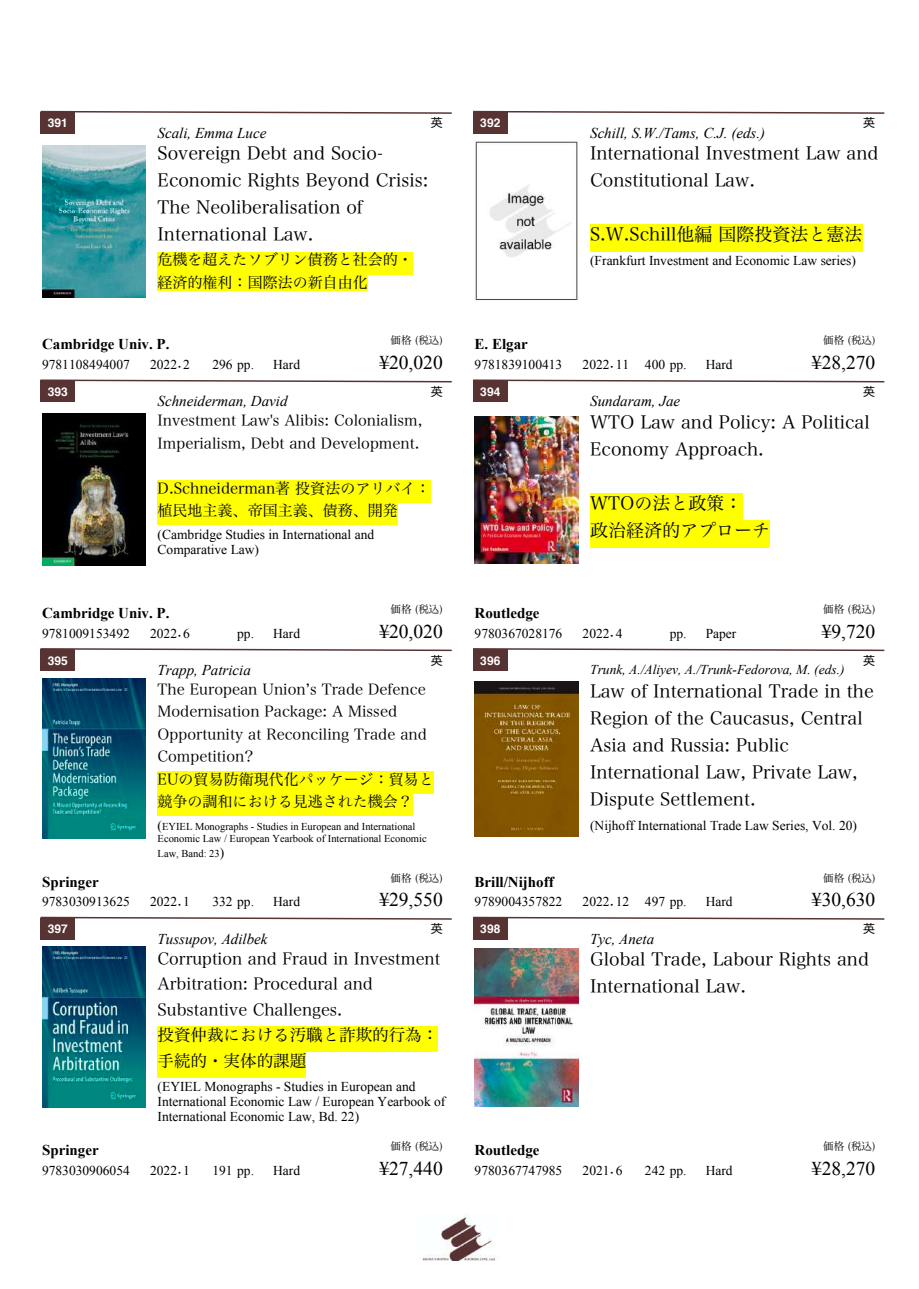
<style>
.page{position:relative;width:919px;height:1289px;background:#fff}
.page>*{position:absolute;margin:0;border:0;box-sizing:border-box;transform-origin:0 0}
.t1{font:19.5px "Times New Roman";color:#000}
.t2{font:18px/27px "Hira Min Pro N W3";color:#000}
.t3{font:16.5px/25.5px "Hira Min Pro N W3";color:#000}
.t4{font:15px/22.5px "Hira Min Pro N W3";color:#000}
.t5{font:italic 15px "Times New Roman";color:#000}
.t6{font:700 15px "Times New Roman";color:#000}
.t7{font:13.5px/15px "Times New Roman";color:#000}
.t8{font:italic 13.5px "Times New Roman";color:#000}
.t9{font:700 12px "Helvetica";color:#fff}
.t10{font:12px "Hira Maru Pro N W4";color:#000}
.t11{font:10.5px/12px "Times New Roman";color:#000}
.t12{font:10.5px "Hira Min Pro N W3";color:#000}
.s1{font-family:"Hira Min Pro N W3"}
.s2{font-size:13.5px}
</style>
<div class="page">
<div style="left:41px;top:112px;width:34px;height:21px;background:#583334"></div>
<div style="left:158px;top:252px;width:255px;height:22px;background:#ff0"></div>
<div style="left:158px;top:274px;width:210px;height:17px;background:#ff0"></div>
<img style="left:42px;top:145px;width:104px;height:152px">
<svg style="left:40px;top:110px;width:412px;height:5px"></svg>
<div style="left:473px;top:112px;width:34px;height:21px;background:#583334"></div>
<div style="left:590px;top:225px;width:273px;height:27px;background:#ff0"></div>
<img style="left:475px;top:141px;width:103px;height:160px">
<svg style="left:473px;top:110px;width:412px;height:5px"></svg>
<div style="left:41px;top:381px;width:34px;height:21px;background:#583334"></div>
<div style="left:158px;top:480px;width:273px;height:22px;background:#ff0"></div>
<div style="left:158px;top:502px;width:240px;height:23px;background:#ff0"></div>
<img style="left:42px;top:414px;width:104px;height:152px">
<svg style="left:40px;top:379px;width:412px;height:4px"></svg>
<div style="left:473px;top:381px;width:34px;height:21px;background:#583334"></div>
<div style="left:590px;top:493px;width:153px;height:27px;background:#ff0"></div>
<div style="left:590px;top:520px;width:180px;height:27px;background:#ff0"></div>
<img style="left:474px;top:417px;width:104px;height:146px">
<svg style="left:473px;top:379px;width:412px;height:4px"></svg>
<div style="left:41px;top:649px;width:34px;height:21px;background:#583334"></div>
<div style="left:158px;top:771px;width:276px;height:22px;background:#ff0"></div>
<div style="left:158px;top:793px;width:255px;height:23px;background:#ff0"></div>
<img style="left:42px;top:678px;width:104px;height:160px">
<svg style="left:40px;top:648px;width:412px;height:4px"></svg>
<div style="left:473px;top:649px;width:34px;height:21px;background:#583334"></div>
<img style="left:474px;top:681px;width:104px;height:156px">
<svg style="left:473px;top:648px;width:412px;height:4px"></svg>
<div style="left:41px;top:918px;width:34px;height:21px;background:#583334"></div>
<div style="left:158px;top:1026px;width:280px;height:25px;background:#ff0"></div>
<div style="left:158px;top:1051px;width:148px;height:26px;background:#ff0"></div>
<img style="left:42px;top:946px;width:104px;height:161px">
<svg style="left:40px;top:916px;width:412px;height:4px"></svg>
<div style="left:473px;top:918px;width:34px;height:21px;background:#583334"></div>
<img style="left:474px;top:948px;width:104px;height:158px">
<svg style="left:473px;top:916px;width:412px;height:4px"></svg>
<img style="left:422px;top:1213px;width:74px;height:47px">
<p class="t9" style="left:48px;top:118px;width:22px">391</p>
<p class="t10" style="left:431px;top:112px;width:13px">英</p>
<p class="t5" style="left:158px;top:124px;width:110px">Scali, Emma Luce</p>
<h2 class="t2" style="left:158px;top:138px;width:272px">Sovereign Debt and Socio-<br>Economic Rights Beyond Crisis:<br>The Neoliberalisation of<br>International Law.</h2>
<p class="t4" style="left:158px;top:247px;width:256px">危機を超えたソブリン債務と社会的・経済的権利：国際法の新自由化</p>
<p class="t9" style="left:480px;top:118px;width:22px">392</p>
<p class="t10" style="left:863px;top:112px;width:13px">英</p>
<p class="t5" style="left:590px;top:124px;width:176px">Schill, S.W./Tams, C.J. (eds.)</p>
<h2 class="t2" style="left:590px;top:138px;width:290px">International Investment Law and<br>Constitutional Law.</h2>
<h2 class="t2" style="left:590px;top:219px;width:274px">S.W.Schill他編 国際投資法と憲法</h2>
<p class="t7" style="left:590px;top:253px;width:267px">(Frankfurt Investment and Economic Law series)</p>
<p class="t6" style="left:42px;top:336px;width:129px">Cambridge Univ. P.</p>
<p class="t12" style="left:390px;top:331px;width:54px">価格 (税込)</p>
<p class="t6" style="left:474px;top:336px;width:55px">E. Elgar</p>
<p class="t12" style="left:823px;top:331px;width:54px">価格 (税込)</p>
<p class="t7" style="left:42px;top:357px;width:89px">9781108494007</p>
<p class="t7" style="left:150px;top:357px;width:41px">2022<span class="s1">.</span>2</p>
<p class="t7" style="left:212px;top:357px;width:43px">296 pp.</p>
<p class="t7" style="left:273px;top:357px;width:28px">Hard</p>
<h1 class="t1" style="left:379px;top:351px;width:65px">¥20,020</h1>
<p class="t7" style="left:474px;top:357px;width:89px">9781839100413</p>
<p class="t7" style="left:582px;top:357px;width:105px">2022<span class="s1">.</span>11 400 pp.</p>
<p class="t7" style="left:705px;top:357px;width:28px">Hard</p>
<h1 class="t1" style="left:811px;top:351px;width:65px">¥28,270</h1>
<p class="t9" style="left:48px;top:387px;width:22px">393</p>
<p class="t10" style="left:431px;top:381px;width:13px">英</p>
<p class="t5" style="left:158px;top:393px;width:131px">Schneiderman, David</p>
<p class="t4" style="left:158px;top:408px;width:266px">Investment Law's Alibis: Colonialism,<br>Imperialism, Debt and Development.</p>
<p class="t4" style="left:158px;top:475px;width:274px">D.Schneiderman著 投資法のアリバイ：植民地主義、帝国主義、債務、開発</p>
<p class="t7" style="left:158px;top:526px;width:218px">(Cambridge Studies in International and<br>Comparative Law)</p>
<p class="t9" style="left:480px;top:387px;width:22px">394</p>
<p class="t10" style="left:863px;top:381px;width:13px">英</p>
<p class="t5" style="left:590px;top:393px;width:91px">Sundaram, Jae</p>
<h2 class="t2" style="left:590px;top:407px;width:281px">WTO Law and Policy: A Political<br>Economy Approach.</h2>
<h2 class="t2" style="left:590px;top:488px;width:181px">WTOの法と政策：<br>政治経済的アプローチ</h2>
<p class="t6" style="left:42px;top:604px;width:129px">Cambridge Univ. P.</p>
<p class="t12" style="left:390px;top:600px;width:54px">価格 (税込)</p>
<p class="t6" style="left:474px;top:604px;width:66px">Routledge</p>
<p class="t12" style="left:823px;top:600px;width:54px">価格 (税込)</p>
<p class="t7" style="left:42px;top:625px;width:89px">9781009153492</p>
<p class="t7" style="left:150px;top:625px;width:41px">2022<span class="s1">.</span>6</p>
<p class="t7" style="left:237px;top:625px;width:64px">pp. Hard</p>
<h1 class="t1" style="left:379px;top:620px;width:65px">¥20,020</h1>
<p class="t7" style="left:474px;top:625px;width:89px">9780367028176</p>
<p class="t7" style="left:582px;top:625px;width:41px">2022<span class="s1">.</span>4</p>
<p class="t7" style="left:669px;top:625px;width:68px">pp. Paper</p>
<h1 class="t1" style="left:821px;top:620px;width:55px">¥9,720</h1>
<p class="t9" style="left:48px;top:655px;width:22px">395</p>
<p class="t10" style="left:431px;top:649px;width:13px">英</p>
<p class="t5" style="left:158px;top:661px;width:95px">Trapp, Patricia</p>
<p class="t4" style="left:158px;top:676px;width:278px">The European Unionʼs Trade Defence<br>Modernisation Package: A Missed<br>Opportunity at Reconciling Trade and<br>Competition?<br>EUの貿易防衛現代化パッケージ：貿易と競争の調和における見逃された機会？</p>
<p class="t11" style="left:158px;top:820px;width:270px"><span class="s2">(</span>EYIEL Monographs - Studies in European and International<br>Economic Law / European Yearbook of International Economic</p>
<p class="t11" style="left:158px;top:847px;width:68px">Law, Band: 23<span class="s2">)</span></p>
<p class="t9" style="left:480px;top:655px;width:22px">396</p>
<p class="t10" style="left:863px;top:649px;width:13px">英</p>
<p class="t8" style="left:590px;top:661px;width:256px">Trunk, A./Aliyev, A./Trunk-Fedorova, M. (eds.)</p>
<h2 class="t2" style="left:590px;top:675px;width:285px">Law of International Trade in the<br>Region of the Caucasus, Central<br>Asia and Russia: Public<br>International Law, Private Law,<br>Dispute Settlement.</h2>
<p class="t7" style="left:590px;top:817px;width:268px">(Nijhoff International Trade Law Series, Vol. 20)</p>
<p class="t6" style="left:42px;top:873px;width:58px">Springer</p>
<p class="t12" style="left:390px;top:868px;width:54px">価格 (税込)</p>
<p class="t6" style="left:474px;top:873px;width:81px">Brill/Nijhoff</p>
<p class="t12" style="left:823px;top:868px;width:54px">価格 (税込)</p>
<p class="t7" style="left:42px;top:894px;width:89px">9783030913625</p>
<p class="t7" style="left:150px;top:894px;width:41px">2022<span class="s1">.</span>1</p>
<p class="t7" style="left:212px;top:894px;width:43px">332 pp.</p>
<p class="t7" style="left:273px;top:894px;width:28px">Hard</p>
<h1 class="t1" style="left:379px;top:888px;width:65px">¥29,550</h1>
<p class="t7" style="left:474px;top:894px;width:89px">9789004357822</p>
<p class="t7" style="left:582px;top:894px;width:105px">2022<span class="s1">.</span>12 497 pp.</p>
<p class="t7" style="left:705px;top:894px;width:28px">Hard</p>
<h1 class="t1" style="left:811px;top:888px;width:65px">¥30,630</h1>
<p class="t9" style="left:48px;top:924px;width:22px">397</p>
<p class="t10" style="left:431px;top:918px;width:13px">英</p>
<p class="t5" style="left:158px;top:930px;width:111px">Tussupov, Adilbek</p>
<p class="t3" style="left:158px;top:944px;width:284px">Corruption and Fraud in Investment<br>Arbitration: Procedural and<br>Substantive Challenges.<br>投資仲裁における汚職と詐欺的行為：手続的・実体的課題</p>
<p class="t7" style="left:158px;top:1078px;width:289px">(EYIEL Monographs - Studies in European and<br>International Economic Law / European Yearbook of<br>International Economic Law, Bd. 22)</p>
<p class="t9" style="left:480px;top:924px;width:22px">398</p>
<p class="t10" style="left:863px;top:918px;width:13px">英</p>
<p class="t5" style="left:590px;top:930px;width:66px">Tyc, Aneta</p>
<h2 class="t2" style="left:590px;top:944px;width:280px">Global Trade, Labour Rights and<br>International Law.</h2>
<p class="t6" style="left:42px;top:1141px;width:58px">Springer</p>
<p class="t12" style="left:390px;top:1137px;width:54px">価格 (税込)</p>
<p class="t6" style="left:474px;top:1141px;width:66px">Routledge</p>
<p class="t12" style="left:823px;top:1137px;width:54px">価格 (税込)</p>
<p class="t7" style="left:42px;top:1162px;width:89px">9783030906054</p>
<p class="t7" style="left:150px;top:1162px;width:41px">2022<span class="s1">.</span>1</p>
<p class="t7" style="left:212px;top:1162px;width:43px">191 pp.</p>
<p class="t7" style="left:273px;top:1162px;width:28px">Hard</p>
<h1 class="t1" style="left:379px;top:1157px;width:65px">¥27,440</h1>
<p class="t7" style="left:474px;top:1162px;width:89px">9780367747985</p>
<p class="t7" style="left:582px;top:1162px;width:41px">2021<span class="s1">.</span>6</p>
<p class="t7" style="left:645px;top:1162px;width:43px">242 pp.</p>
<p class="t7" style="left:705px;top:1162px;width:28px">Hard</p>
<h1 class="t1" style="left:811px;top:1157px;width:65px">¥28,270</h1>
</div>
